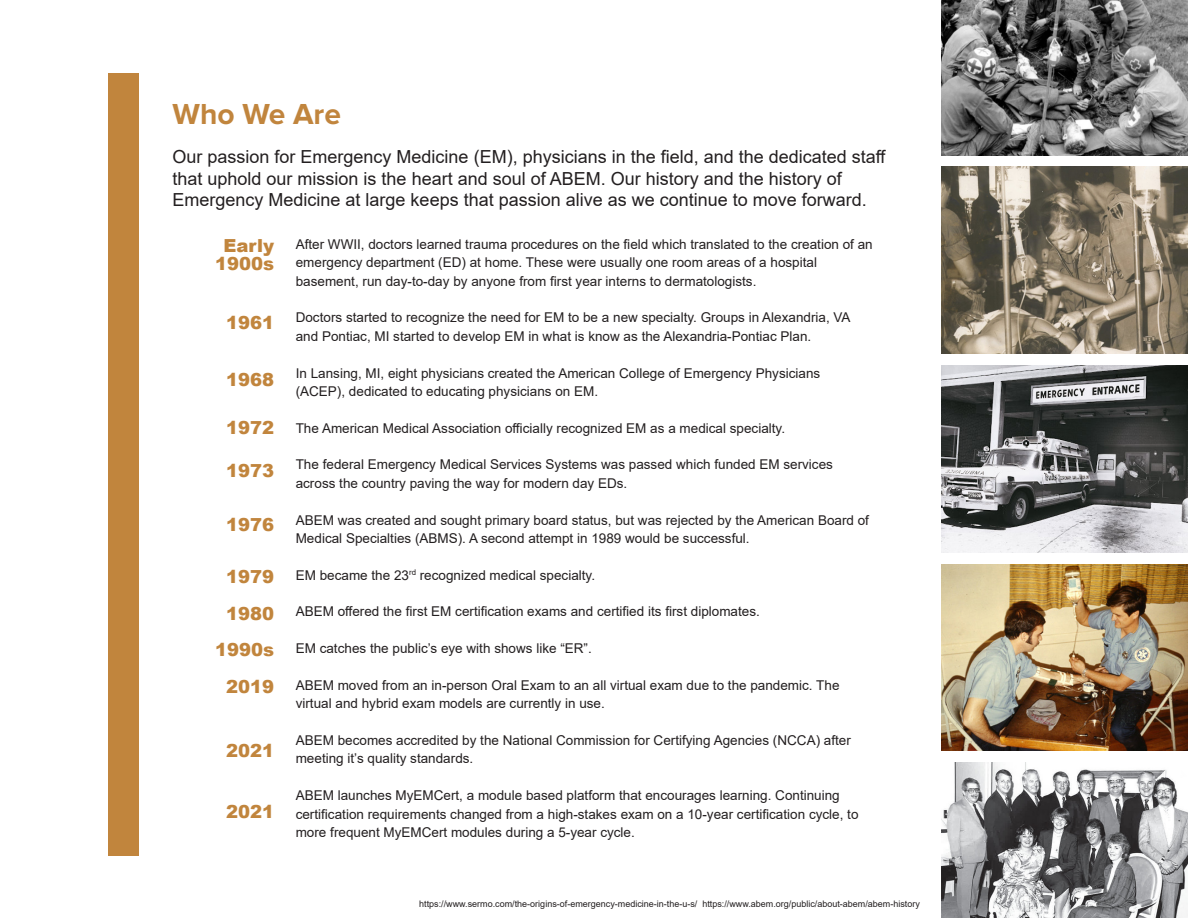
<style>
.page{position:relative;width:1188px;height:918px;background:#fff}
.page>*{position:absolute;margin:0;border:0;box-sizing:border-box;transform-origin:0 0}
.t1{font:700 30px "Proxima Nova";color:#c1853d}
.t2{font:18px/21.6px "Arial";color:#231f20}
.t3{font:900 18px/36.6px "Arial";color:#c1853d;text-align:center}
.t4{font:13.5px/18.6px "Arial";color:#231f20}
.t5{font:9px "Arial";color:#231f20}
</style>
<div class="page">
<div style="left:108px;top:74px;width:30px;height:782px;background:#c1853d"></div>
<img style="left:942px;top:0;width:246px;height:155px">
<img style="left:942px;top:166px;width:246px;height:188px">
<img style="left:942px;top:365px;width:246px;height:188px">
<img style="left:942px;top:564px;width:246px;height:187px">
<img style="left:942px;top:763px;width:246px;height:155px">
<h1 class="t1" style="left:173px;top:100px;width:170px">Who We Are</h1>
<p class="t2" style="left:173px;top:148px;width:715px">Our passion for Emergency Medicine (EM), physicians in the field, and the dedicated staff that uphold our mission is the heart and soul of ABEM. Our history and the history of<br>Emergency Medicine at large keeps that passion alive as we continue to move forward.</p>
<p class="t4" style="left:296px;top:236px;width:579px">After WWII, doctors learned trauma procedures on the field which translated to the creation of an emergency department (ED) at home. These were usually one room areas of a hospital basement, run day-to-day by anyone from first year interns to dermatologists.</p>
<p class="t4" style="left:296px;top:310px;width:556px">Doctors started to recognize the need for EM to be a new specialty. Groups in Alexandria, VA and Pontiac, MI started to develop EM in what is know as the Alexandria-Pontiac Plan.</p>
<p class="t4" style="left:296px;top:365px;width:526px">In Lansing, MI, eight physicians created the American College of Emergency Physicians (ACEP), dedicated to educating physicians on EM.</p>
<p class="t4" style="left:296px;top:420px;width:491px">The American Medical Association officially recognized EM as a medical specialty.</p>
<p class="t4" style="left:296px;top:457px;width:539px">The federal Emergency Medical Services Systems was passed which funded EM services across the country paving the way for modern day EDs.</p>
<p class="t4" style="left:296px;top:512px;width:575px">ABEM was created and sought primary board status, but was rejected by the American Board of<br>Medical Specialties (ABMS). A second attempt in 1989 would be successful.</p>
<p class="t4" style="left:296px;top:567px;width:301px">EM became the 23<sup>rd</sup> recognized medical specialty.</p>
<p class="t4" style="left:296px;top:604px;width:466px">ABEM offered the first EM certification exams and certified its first diplomates.</p>
<p class="t4" style="left:296px;top:640px;width:298px">EM catches the public’s eye with shows like “ER”.</p>
<p class="t4" style="left:296px;top:677px;width:545px">ABEM moved from an in-person Oral Exam to an all virtual exam due to the pandemic. The virtual and hybrid exam models are currently in use.</p>
<p class="t4" style="left:296px;top:732px;width:557px">ABEM becomes accredited by the National Commission for Certifying Agencies (NCCA) after meeting it’s quality standards.</p>
<p class="t4" style="left:296px;top:787px;width:564px">ABEM launches MyEMCert, a module based platform that encourages learning. Continuing certification requirements changed from a high-stakes exam on a 10-year certification cycle, to more frequent MyEMCert modules during a 5-year cycle.</p>
<h2 class="t3" style="left:215px;top:238px;width:61px;line-height:18.6px">Early<br>1900s</h2>
<h2 class="t3" style="left:226px;top:307px;width:50px">1961</h2>
<h2 class="t3" style="left:226px;top:363px;width:50px">1968</h2>
<h2 class="t3" style="left:226px;top:411px;width:50px">1972</h2>
<h2 class="t3" style="left:226px;top:454px;width:50px">1973</h2>
<h2 class="t3" style="left:226px;top:508px;width:50px">1976</h2>
<h2 class="t3" style="left:215px;top:560px;width:61px;text-align:right">1979<br>1980<br>1990s<br>2019</h2>
<h2 class="t3" style="left:226px;top:734px;width:50px">2021</h2>
<h2 class="t3" style="left:226px;top:795px;width:50px">2021</h2>
<p class="t5" style="left:419px;top:900px;width:502px">https://www.sermo.com/the-origins-of-emergency-medicine-in-the-u-s/ https://www.abem.org/public/about-abem/abem-history</p>
</div>
